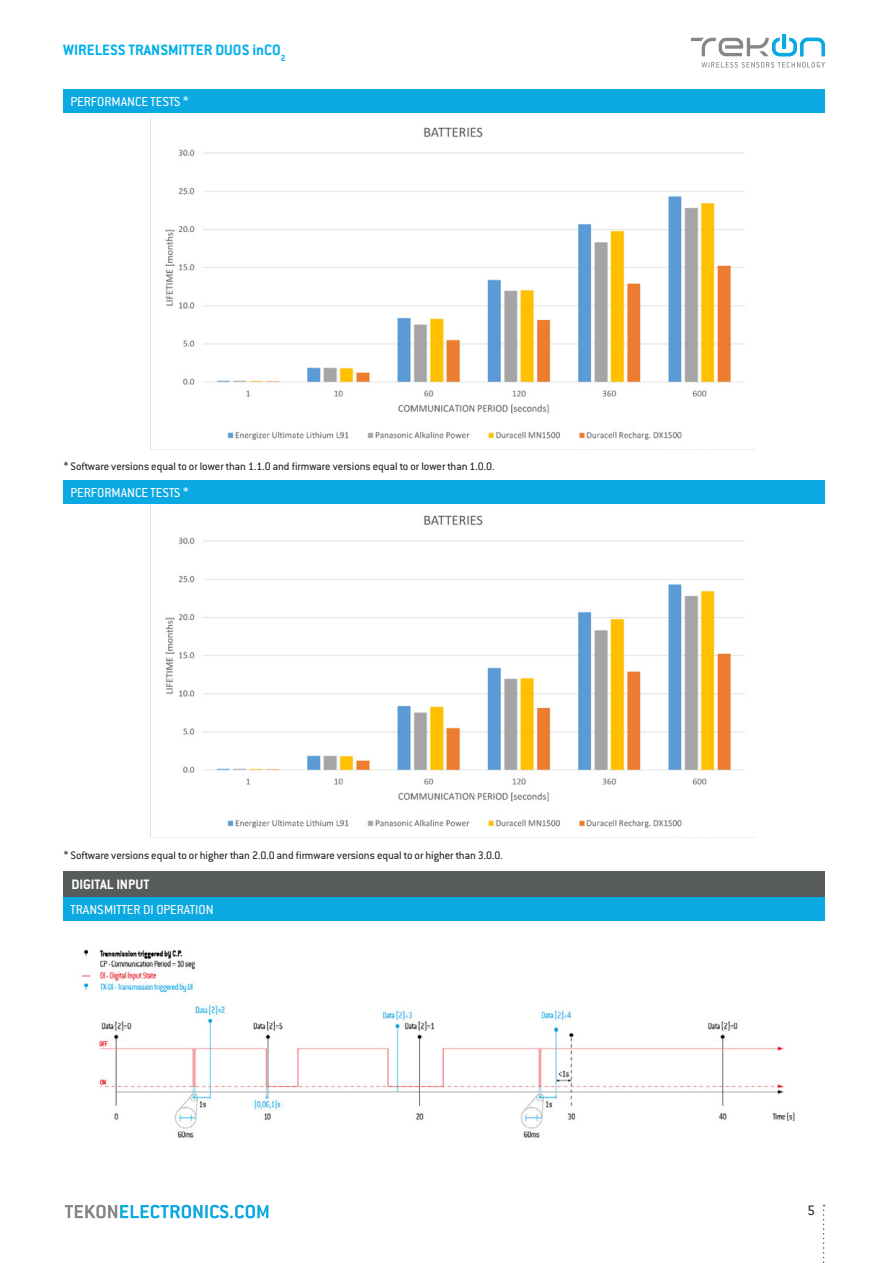
<style>
.page{position:relative;width:893px;height:1263px;background:#fff}
.page>*{position:absolute;margin:0;border:0;box-sizing:border-box;transform-origin:0 0}
.t1{font:700 16.5px "Conduit ITC Pro";color:#00afea}
.t2{font:700 15px "Conduit ITC Pro";letter-spacing:-.005em;color:#fff}
.t3{font:15px "Conduit ITC Pro";color:#231f20}
.t4{font:14.25px "Conduit ITC Pro";color:#fff}
.t5{font:12px "Conduit ITC Pro";color:#231f20}
</style>
<div class="page">
<svg style="left:691px;top:34px;width:134px;height:22px"></svg>
<svg style="left:702px;top:62px;width:123px;height:6px"></svg>
<svg style="left:823px;top:1205px;width:2px;height:58px"></svg>
<svg style="left:65px;top:1205px;width:203px;height:13px"></svg>
<div style="left:64px;top:89px;width:761px;height:24px;background:#0ba8e1"></div>
<div style="left:64px;top:480px;width:761px;height:24px;background:#0ba8e1"></div>
<div style="left:64px;top:871px;width:761px;height:26px;background:#585b5c"></div>
<div style="left:64px;top:897px;width:761px;height:23px;background:#0ba8e1"></div>
<img style="left:150px;top:505px;width:605px;height:333px">
<img style="left:81px;top:949px;width:714px;height:189px">
<img style="left:150px;top:117px;width:605px;height:333px">
<h1 class="t1" style="left:63px;top:40px;width:224px">WIRELESS TRANSMITTER DUOS inCO<sub>2</sub></h1>
<p class="t4" style="left:71px;top:94px;width:119px">PERFORMANCE TESTS *</p>
<p class="t5" style="left:64px;top:459px;width:432px">* Software versions equal to or lower than 1.1.0 and firmware versions equal to or lower than 1.0.0.</p>
<p class="t4" style="left:71px;top:485px;width:119px">PERFORMANCE TESTS *</p>
<p class="t5" style="left:64px;top:848px;width:441px">* Software versions equal to or higher than 2.0.0 and firmware versions equal to or higher than 3.0.0.</p>
<p class="t2" style="left:71px;top:876px;width:80px">DIGITAL INPUT</p>
<p class="t4" style="left:71px;top:901px;width:144px">TRANSMITTER DI OPERATION</p>
<p class="t3" style="left:807px;top:1202px;width:9px">5</p>
</div>
